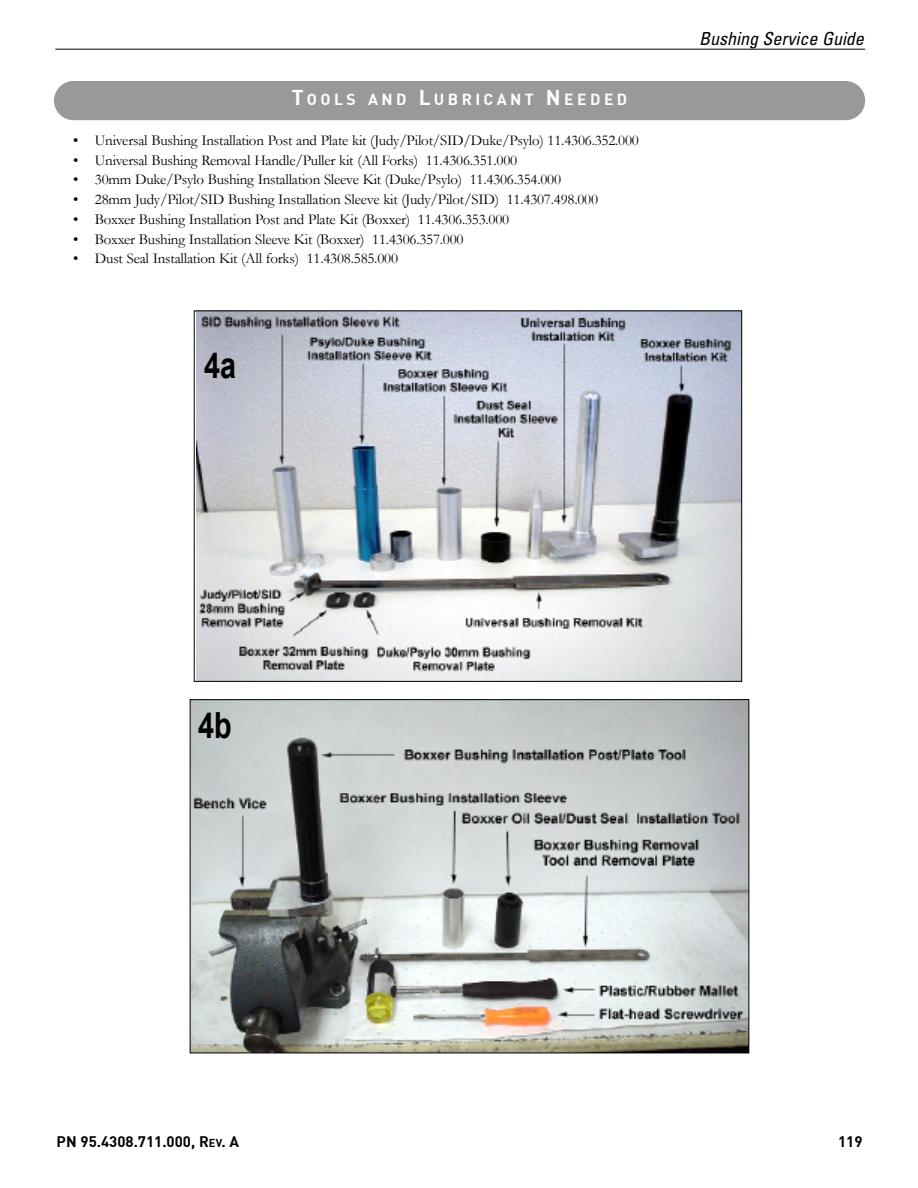
<style>
.page{position:relative;width:918px;height:1188px;background:#fff}
.page>*{position:absolute;margin:0;border:0;box-sizing:border-box;transform-origin:0 0}
.t1{font:700 36px "Arial";color:#000;scale:.8 1}
.t2{font:italic condensed 18px "Univers";color:#000}
.t3{font:700 15.75px "DIN";letter-spacing:.215em;color:#fff}
.t4{font:15px "Garamond";letter-spacing:-.015em;color:#000}
.t5{font:700 15px "DIN";color:#000}
.s1{font-size:21px}
.s2{font-size:11.25px}
</style>
<div class="page">
<hr style="left:55px;top:49px;width:810px;height:1px;background:#000">
<div style="left:54px;top:81px;width:811px;height:39px;background:#999;border-radius:20px"></div>
<img style="left:196px;top:312px;width:544px;height:368px">
<img style="left:192px;top:701px;width:555px;height:350px">
<p class="t3" style="left:292px;top:89px;width:337px"><span class="s1">T</span>OOLS AND <span class="s1">L</span>UBRICANT <span class="s1">N</span>EEDED</p>
<p class="t4" style="left:73px;top:132px;width:567px">• Universal Bushing Installation Post and Plate kit (Judy/Pilot/SID/Duke/Psylo) 11.4306.352.000</p>
<p class="t4" style="left:73px;top:152px;width:445px">• Universal Bushing Removal Handle/Puller kit (All Forks) 11.4306.351.000</p>
<p class="t4" style="left:73px;top:171px;width:489px">• 30mm Duke/Psylo Bushing Installation Sleeve Kit (Duke/Psylo) 11.4306.354.000</p>
<p class="t4" style="left:73px;top:191px;width:526px">• 28mm Judy/Pilot/SID Bushing Installation Sleeve kit (Judy/Pilot/SID) 11.4307.498.000</p>
<p class="t4" style="left:73px;top:211px;width:438px">• Boxxer Bushing Installation Post and Plate Kit (Boxxer) 11.4306.353.000</p>
<p class="t4" style="left:73px;top:231px;width:392px">• Boxxer Bushing Installation Sleeve Kit (Boxxer) 11.4306.357.000</p>
<p class="t4" style="left:73px;top:250px;width:326px">• Dust Seal Installation Kit (All forks) 11.4308.585.000</p>
<h1 class="t1" style="left:204px;top:345px;width:42px">4a</h1>
<p class="t2" style="left:699px;top:32px;width:166px">Bushing Service Guide</p>
<h1 class="t1" style="left:198px;top:705px;width:44px">4b</h1>
<p class="t5" style="left:57px;top:1132px;width:184px">PN 95.4308.711.000, R<span class="s2">EV</span>. A</p>
<p class="t5" style="left:838px;top:1132px;width:26px">119</p>
</div>
